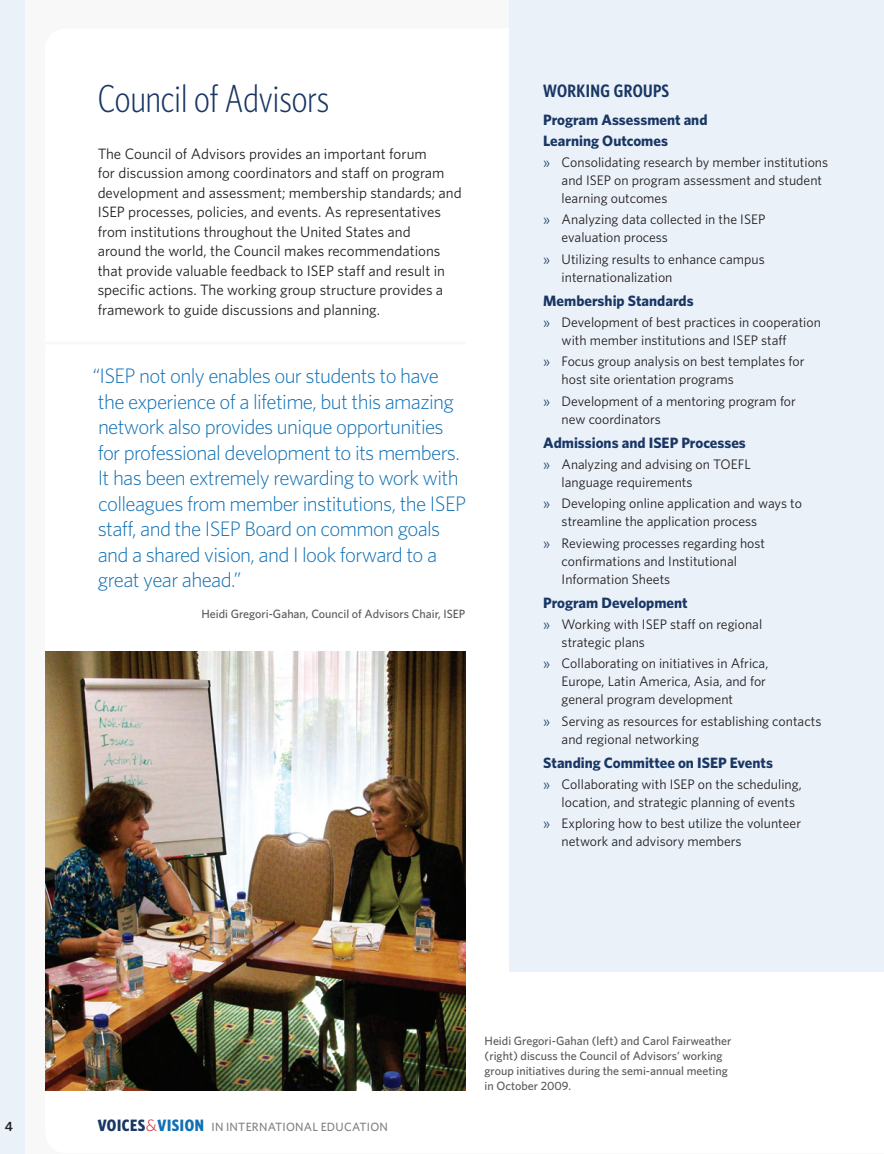
<style>
.page{position:relative;width:884px;height:1154px;background:#fff}
.page>*{position:absolute;margin:0;border:0;box-sizing:border-box;transform-origin:0 0}
.t1{font:300 condensed 39px "Whitney HTF";color:#193664}
.t2{font:300 21px/25.5px "Whitney HTF";letter-spacing:-.03em;color:#1070b5}
.t3{font:600 condensed 18px "Whitney HTF";letter-spacing:.02em;color:#193664}
.t4{font:15px/19.5px "Whitney HTF";color:#231f20}
.t5{font:700 15px/21px "Whitney HTF";color:#193664}
.t6{font:13.8px/18px "Whitney HTF";color:#231f20}
.t7{font:600 13.5px "Whitney HTF";color:#231f20}
.t8{font:500 12px/15px "Whitney HTF";color:#57585a}
.t9{font:500 12px "Whitney HTF";letter-spacing:.02em;color:#808285}
.s1{font-size:13.5px;color:#193664}
.s2{font-size:13.5px}
.s3{font-weight:700;font-stretch:condensed;font-size:16.5px;color:#193664}
.s4{font-weight:300;font-size:16.5px;color:#d5232b}
.s5{font-weight:700;font-stretch:condensed;font-size:16.5px;color:#1070b5}
</style>
<div class="page">
<img style="left:45px;top:651px;width:839px;height:440px">
<div style="left:0;top:0;width:25px;height:1154px;background:#eaf1f9"></div>
<div style="left:509px;top:0;width:375px;height:971px;background:#eaf1f9"></div>
<h1 class="t1" style="left:98px;top:77px;width:233px">Council of Advisors</h1>
<p class="t4" style="left:98px;top:143px;width:366px">The Council of Advisors provides an important forum<br>for discussion among coordinators and staff on program development and assessment; membership standards; and ISEP processes, policies, and events. As representatives from institutions throughout the United States and<br>around the world, the Council makes recommendations that provide valuable feedback to ISEP staff and result in specific actions. The working group structure provides a framework to guide discussions and planning.</p>
<p class="t2" style="left:92px;top:363px;width:375px">“ISEP not only enables our students to have the experience of a lifetime, but this amazing network also provides unique opportunities<br>for professional development to its members.<br>It has been extremely rewarding to work with colleagues from member institutions, the ISEP staff, and the ISEP Board on common goals and a shared vision, and I look forward to a great year ahead.”</p>
<p class="t8" style="left:201px;top:606px;width:265px">Heidi Gregori-Gahan, Council of Advisors Chair, ISEP</p>
<h3 class="t3" style="left:543px;top:80px;width:127px">WORKING GROUPS</h3>
<p class="t5" style="left:543px;top:109px;width:166px">Program Assessment and<br>Learning Outcomes</p>
<p class="t6" style="left:562px;top:153px;width:268px;text-indent:-18px"><span class="s1">»</span> Consolidating research by member institutions and ISEP on program assessment and student learning outcomes</p>
<p class="t6" style="left:562px;top:210px;width:205px;text-indent:-18px"><span class="s1">»</span> Analyzing data collected in the ISEP evaluation process</p>
<p class="t6" style="left:562px;top:250px;width:205px;text-indent:-18px"><span class="s1">»</span> Utilizing results to enhance campus internationalization</p>
<p class="t5" style="left:543px;top:290px;width:152px">Membership Standards</p>
<p class="t6" style="left:562px;top:313px;width:261px;text-indent:-18px"><span class="s1">»</span> Development of best practices in cooperation with member institutions and ISEP staff</p>
<p class="t6" style="left:562px;top:352px;width:244px;text-indent:-18px"><span class="s1">»</span> Focus group analysis on best templates for host site orientation programs</p>
<p class="t6" style="left:562px;top:391px;width:236px;text-indent:-18px"><span class="s1">»</span> Development of a mentoring program for new coordinators</p>
<p class="t5" style="left:543px;top:432px;width:204px">Admissions and ISEP Processes</p>
<p class="t6" style="left:562px;top:455px;width:191px;text-indent:-18px"><span class="s1">»</span> A<span class="s2">nal</span>yzing and advising on TOEFL language requirements</p>
<p class="t6" style="left:562px;top:494px;width:242px;text-indent:-18px"><span class="s1">»</span> Developing online application and ways to streamline the application process</p>
<p class="t6" style="left:562px;top:533px;width:205px;text-indent:-18px"><span class="s1">»</span> Reviewing processes regarding host confirmations and Institutional<br>Information Sheets</p>
<p class="t5" style="left:543px;top:592px;width:146px">Program Development</p>
<p class="t6" style="left:562px;top:615px;width:202px;text-indent:-18px"><span class="s1">»</span> Working with ISEP staff on regional strategic plans</p>
<p class="t6" style="left:562px;top:654px;width:208px;text-indent:-18px"><span class="s1">»</span> Collaborating on initiatives in Africa,<br>Europe, Latin America, Asia, and for general program development</p>
<p class="t6" style="left:562px;top:711px;width:261px;text-indent:-18px"><span class="s1">»</span> Serving as resources for establishing contacts and regional networking</p>
<p class="t5" style="left:543px;top:752px;width:231px">Standing Committee on ISEP Events</p>
<p class="t6" style="left:562px;top:775px;width:242px;text-indent:-18px"><span class="s1">»</span> Collaborating with ISEP on the scheduling, location, and strategic planning of events</p>
<p class="t6" style="left:562px;top:814px;width:241px;text-indent:-18px"><span class="s1">»</span> Exploring how to best utilize the volunteer network and advisory members</p>
<p class="t7" style="left:5px;top:1118px;width:10px">4</p>
<p class="t9" style="left:98px;top:1119px;width:292px"><span class="s3">VOICES</span><span class="s4">&amp;</span><span class="s5">VISION</span> i n Internati onal Educati on</p>
<p class="t8" style="left:484px;top:1033px;width:248px">Heidi Gregori-Gahan (left) and Carol Fairweather (right) discuss the Council of Advisors’ working group initiatives during the semi-annual meeting in October 2009.</p>
</div>
